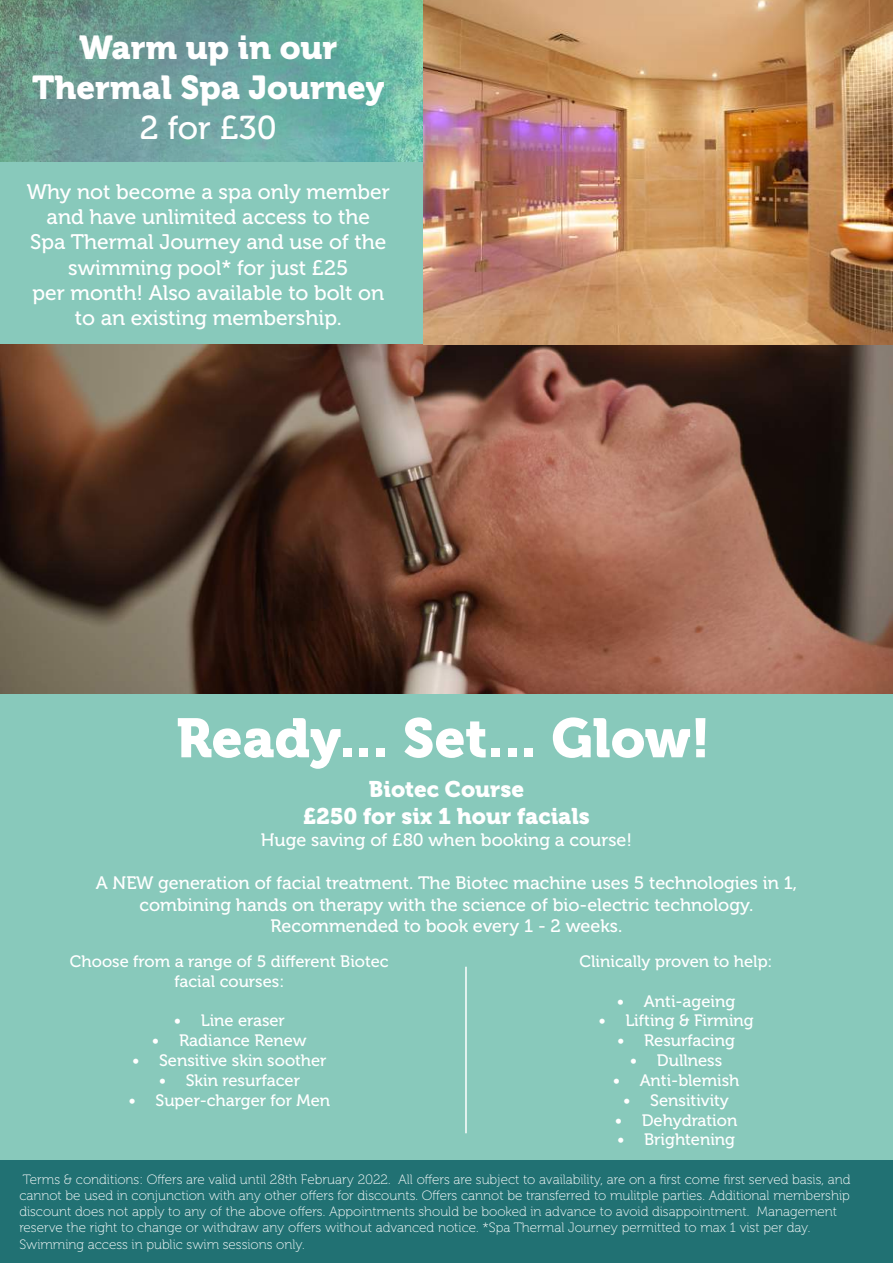
<style>
.page{position:relative;width:893px;height:1263px;background:#fff}
.page>*{position:absolute;margin:0;border:0;box-sizing:border-box;transform-origin:0 0}
.t1{font:54.75px "Museo 900";color:#fff}
.t2{font:33px/39.6px "Museo 900";color:#fff;text-align:center}
.t3{font:33px "Museo 500";color:#fff}
.t4{font:22.5px/27px "Museo 900";color:#fff;text-align:center}
.t5{font:21px/25.2px "Museo 500";color:#fff;text-align:center}
.t6{font:18px/21.6px "Museo 500";color:#fff;text-align:center}
.t7{font:16.5px/19.8px "Museo 500";color:#fff;text-align:center}
.t8{font:13.5px/16.2px "Museo 100";color:#fff}
</style>
<div class="page">
<div style="left:0;top:0;width:893px;height:1179px;background:#88c9bb"></div>
<img style="left:0;top:0;width:423px;height:162px">
<div style="left:0;top:1161px;width:893px;height:102px;background:#217173"></div>
<img style="left:0;top:344px;width:893px;height:349px">
<hr style="left:465px;top:967px;width:2px;height:166px;background:#fff">
<img style="left:423px;top:0;width:470px;height:344px">
<h2 class="t2" style="left:32px;top:28px;width:354px">Warm up in our<br>Thermal Spa Journey</h2>
<h2 class="t3" style="left:140px;top:109px;width:138px">2 for £30</h2>
<h3 class="t5" style="left:27px;top:180px;width:365px">Why not become a spa only member and have unlimited access to the<br>Spa Thermal Journey and use of the swimming pool* for just £25<br>per month! Also available to bolt on to an existing membership.</h3>
<h1 class="t1" style="left:176px;top:707px;width:536px">Ready... Set... Glow!</h1>
<h3 class="t4" style="left:303px;top:776px;width:288px">Biotec Course<br>£250 for six 1 hour facials</h3>
<h3 class="t6" style="left:261px;top:829px;width:373px">Huge saving of £80 when booking a course!</h3>
<h3 class="t6" style="left:96px;top:872px;width:703px">A NEW generation of facial treatment. The Biotec machine uses 5 technologies in 1, combining hands on therapy with the science of bio-electric technology.<br>Recommended to book every 1 - 2 weeks.</h3>
<p class="t7" style="left:70px;top:952px;width:320px">Choose from a range of 5 different Biotec facial courses:</p>
<p class="t7" style="left:174px;top:1011px;width:113px">• Line eraser</p>
<p class="t7" style="left:152px;top:1031px;width:156px">• Radiance Renew</p>
<p class="t7" style="left:132px;top:1051px;width:196px">• Sensitive skin soother</p>
<p class="t7" style="left:159px;top:1070px;width:143px">• Skin resurfacer</p>
<p class="t7" style="left:128px;top:1090px;width:203px">• Super-charger for Men</p>
<p class="t7" style="left:580px;top:952px;width:194px">Clinically proven to help:</p>
<p class="t7" style="left:617px;top:991px;width:120px">• Anti-ageing</p>
<p class="t7" style="left:598px;top:1011px;width:157px">• Lifting &amp; Firming</p>
<p class="t7" style="left:617px;top:1031px;width:119px">• Resurfacing</p>
<p class="t7" style="left:630px;top:1051px;width:94px">• Dullness</p>
<p class="t7" style="left:613px;top:1070px;width:128px">• Anti-blemish</p>
<p class="t7" style="left:623px;top:1090px;width:107px">• Sensitivity</p>
<p class="t7" style="left:615px;top:1110px;width:124px">• Dehydration</p>
<p class="t7" style="left:617px;top:1130px;width:119px">• Brightening</p>
<p class="t8" style="left:19px;top:1171px;width:833px">Terms &amp; conditions: Offers are valid until 28th February 2022. All offers are subject to availability, are on a first come first served basis, and cannot be used in conjunction with any other offers for discounts. Offers cannot be transferred to mulitple parties. Additional membership discount does not apply to any of the above offers. Appointments should be booked in advance to avoid disappointment. Management reserve the right to change or withdraw any offers without advanced notice. *Spa Thermal Journey permitted to max 1 vist per day.<br>Swimming access in public swim sessions only.</p>
</div>
